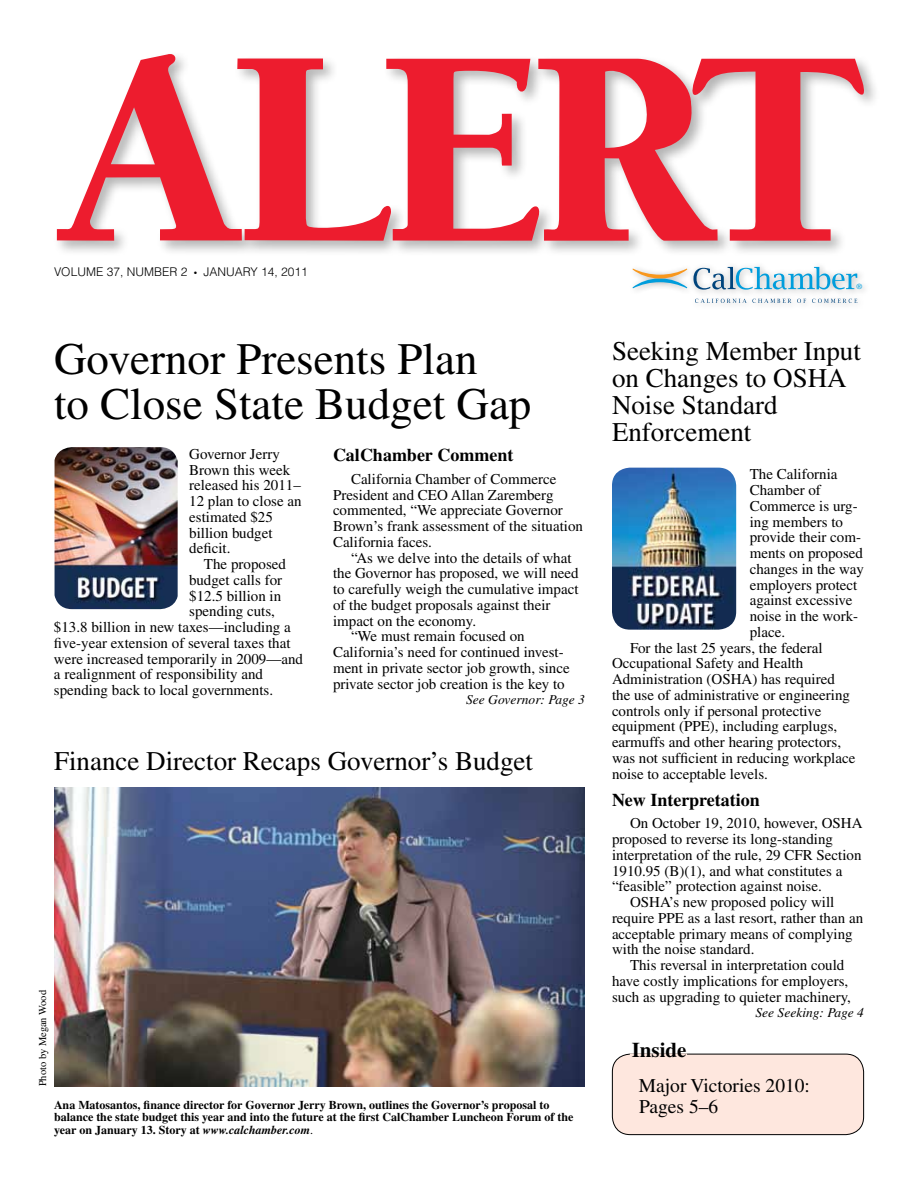
<style>
.page{position:relative;width:918px;height:1188px;background:#fff}
.page>*{position:absolute;margin:0;border:0;box-sizing:border-box;transform-origin:0 0}
.t1{font:45px/45px "Times";color:#000}
.t2{font:27px/27px "Times";color:#000}
.t3{font:700 21px "Times";color:#000}
.t4{font:19.5px/21px "Times";color:#000}
.t5{font:700 18px "Times";color:#000}
.t6{font:15px/15.8px "Times";color:#000}
.t7{font:italic 13.5px "Times";color:#000}
.t8{font:700 12px/12.8px "Times";color:#000}
.t9{font:300 12px "Helvetica";color:#000}
.t10{font:10.5px "Times";color:#000}
.t11{font:7.35px "Helvetica Neue";color:#009ddc}
.s1{font-style:italic}
.s2{font-weight:400}
</style>
<div class="page">
<div style="left:53px;top:50px;width:827px;height:207px;background:#000;opacity:.3"></div>
<svg style="left:57px;top:54px;width:807px;height:187px"></svg>
<div style="left:628px;top:262px;width:242px;height:49px;background:#000;opacity:.3"></div>
<svg style="left:633px;top:269px;width:54px;height:19px"></svg>
<svg style="left:693px;top:267px;width:164px;height:23px"></svg>
<svg style="left:695px;top:299px;width:96px;height:4px"></svg>
<svg style="left:797px;top:299px;width:9px;height:4px"></svg>
<svg style="left:812px;top:299px;width:45px;height:4px"></svg>
<div style="left:612px;top:1054px;width:252px;height:81px;background:#fee7de;border-radius:18px"></div>
<div style="left:612px;top:1054px;width:252px;height:81px;border:1px solid #000;border-radius:18px"></div>
<hr style="left:630px;top:1054px;width:57px;height:2px;background:#fee7de">
<img style="left:612px;top:468px;width:124px;height:162px">
<img style="left:55px;top:447px;width:123px;height:162px">
<img style="left:54px;top:787px;width:531px;height:299px">
<p class="t9" style="left:54px;top:264px;width:135px">VOLUME 37, NUMBER 2</p>
<p class="t9" style="left:194px;top:264px;width:115px">● JANUARY 14, 2011</p>
<h1 class="t1" style="left:54px;top:336px;width:479px">Governor Presents Plan<br>to Close State Budget Gap</h1>
<p class="t6" style="left:189px;top:446px;width:114px">Governor Jerry<br>Brown this week released his 2011–<br>12 plan to close an estimated $25 billion budget deficit.</p>
<p class="t6" style="left:204px;top:556px;width:84px">The proposed</p>
<p class="t6" style="left:189px;top:572px;width:95px">budget calls for</p>
<p class="t6" style="left:189px;top:588px;width:94px">$12.5 billion in</p>
<p class="t6" style="left:189px;top:603px;width:87px">spending cuts,</p>
<p class="t6" style="left:54px;top:619px;width:238px">$13.8 billion in new taxes—including a</p>
<p class="t6" style="left:54px;top:635px;width:238px">five-year extension of several taxes that</p>
<p class="t6" style="left:54px;top:651px;width:251px">were increased temporarily in 2009—and</p>
<p class="t6" style="left:54px;top:666px;width:211px">a realignment of responsibility and</p>
<p class="t6" style="left:54px;top:682px;width:221px">spending back to local governments.</p>
<p class="t5" style="left:333px;top:444px;width:182px">CalChamber Comment</p>
<p class="t6" style="left:333px;top:471px;width:252px;text-indent:18px">California Chamber of Commerce<br>President and CEO Allan Zaremberg commented, “We appreciate Governor<br>Brown’s frank assessment of the situation<br>California faces.</p>
<p class="t6" style="left:351px;top:550px;width:222px">“As we delve into the details of what</p>
<p class="t6" style="left:333px;top:565px;width:247px">the Governor has proposed, we will need</p>
<p class="t6" style="left:333px;top:581px;width:247px">to carefully weigh the cumulative impact</p>
<p class="t6" style="left:333px;top:597px;width:219px">of the budget proposals against their</p>
<p class="t6" style="left:333px;top:613px;width:145px">impact on the economy.</p>
<p class="t6" style="left:351px;top:628px;width:175px">“We must remain focused on</p>
<p class="t6" style="left:333px;top:644px;width:232px">California’s need for continued invest-</p>
<p class="t6" style="left:333px;top:660px;width:238px">ment in private sector job growth, since</p>
<p class="t6" style="left:333px;top:676px;width:233px">private sector job creation is the key to</p>
<p class="t7" style="left:466px;top:692px;width:120px">See Governor: Page 3</p>
<h2 class="t2" style="left:54px;top:748px;width:481px">Finance Director Recaps Governor’s Budget</h2>
<p class="t10" style="left:37px;top:1086px;width:98px;rotate:-90deg">Photo by Megan Wood</p>
<p class="t8" style="left:54px;top:1098px;width:521px">Ana Matosantos, finance director for Governor Jerry Brown, outlines the Governor’s proposal to balance the state budget this year and into the future at the first CalChamber Luncheon Forum of the year on January 13. Story at <span class="s1">www.calchamber.com</span><span class="s2">.</span></p>
<p class="t11" style="left:856px;top:282px;width:7px">®</p>
<h2 class="t2" style="left:612px;top:337px;width:250px">Seeking Member Input on Changes to OSHA<br>Noise Standard<br>Enforcement</h2>
<p class="t6" style="left:750px;top:466px;width:89px">The California</p>
<p class="t6" style="left:750px;top:482px;width:73px">Chamber of</p>
<p class="t6" style="left:750px;top:498px;width:110px">Commerce is urg-</p>
<p class="t6" style="left:750px;top:514px;width:95px">ing members to</p>
<p class="t6" style="left:750px;top:529px;width:113px">provide their com-</p>
<p class="t6" style="left:750px;top:545px;width:115px">ments on proposed</p>
<p class="t6" style="left:750px;top:561px;width:116px">changes in the way</p>
<p class="t6" style="left:750px;top:577px;width:109px">employers protect</p>
<p class="t6" style="left:750px;top:592px;width:104px">against excessive</p>
<p class="t6" style="left:750px;top:608px;width:110px">noise in the work-</p>
<p class="t6" style="left:750px;top:624px;width:37px">place.</p>
<p class="t6" style="left:630px;top:640px;width:194px">For the last 25 years, the federal</p>
<p class="t6" style="left:612px;top:655px;width:193px">Occupational Safety and Health</p>
<p class="t6" style="left:612px;top:671px;width:224px">Administration (OSHA) has required</p>
<p class="t6" style="left:612px;top:687px;width:240px">the use of administrative or engineering</p>
<p class="t6" style="left:612px;top:703px;width:211px">controls only if personal protective</p>
<p class="t6" style="left:612px;top:718px;width:227px">equipment (PPE), including earplugs,</p>
<p class="t6" style="left:612px;top:734px;width:231px">earmuffs and other hearing protectors,</p>
<p class="t6" style="left:612px;top:750px;width:245px">was not sufficient in reducing workplace</p>
<p class="t6" style="left:612px;top:766px;width:158px">noise to acceptable levels.</p>
<p class="t5" style="left:612px;top:789px;width:149px">New Interpretation</p>
<p class="t6" style="left:630px;top:815px;width:234px">On October 19, 2010, however, OSHA</p>
<p class="t6" style="left:612px;top:831px;width:223px">proposed to reverse its long-standing</p>
<p class="t6" style="left:612px;top:847px;width:251px">interpretation of the rule, 29 CFR Section</p>
<p class="t6" style="left:612px;top:863px;width:232px">1910.95 (B)(1), and what constitutes a</p>
<p class="t6" style="left:612px;top:878px;width:211px">“feasible” protection against noise.</p>
<p class="t6" style="left:630px;top:894px;width:206px">OSHA’s new proposed policy will</p>
<p class="t6" style="left:612px;top:910px;width:253px">require PPE as a last resort, rather than an</p>
<p class="t6" style="left:612px;top:926px;width:242px">acceptable primary means of complying</p>
<p class="t6" style="left:612px;top:941px;width:144px">with the noise standard.</p>
<p class="t6" style="left:630px;top:957px;width:216px">This reversal in interpretation could</p>
<p class="t6" style="left:612px;top:973px;width:238px">have costly implications for employers,</p>
<p class="t6" style="left:612px;top:989px;width:240px">such as upgrading to quieter machinery,</p>
<p class="t7" style="left:756px;top:1005px;width:110px">See Seeking: Page 4</p>
<h3 class="t3" style="left:632px;top:1038px;width:56px">Inside</h3>
<h3 class="t4" style="left:639px;top:1075px;width:173px">Major Victories 2010:<br>Pages 5–6</h3>
</div>
